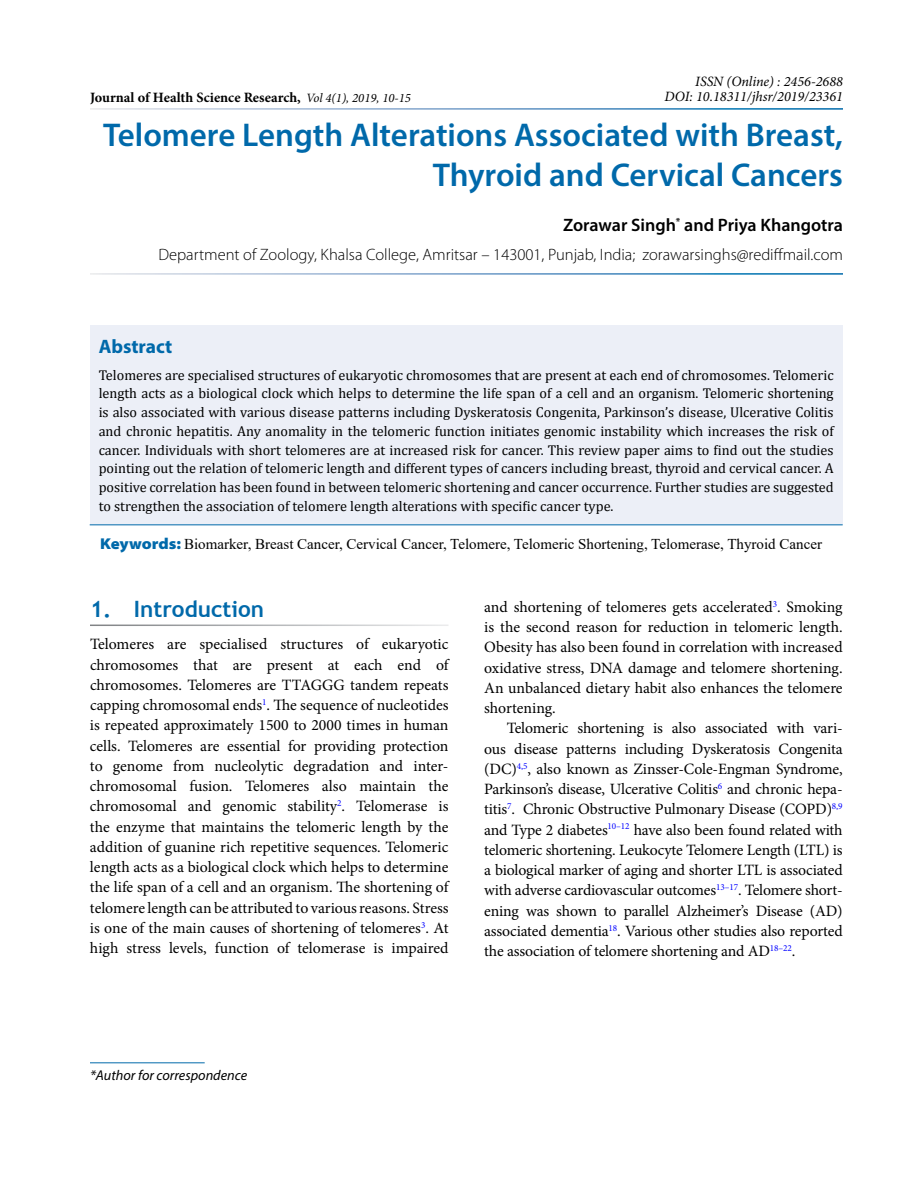
<style>
.page{position:relative;width:918px;height:1188px;background:#fff}
.page>*{position:absolute;margin:0;border:0;box-sizing:border-box;transform-origin:0 0}
.t1{font:600 33px/40.5px "Myriad Pro";color:#0069aa;text-align:right}
.t2{font:700 22.5px "Trebuchet MS";color:#0069aa}
.t3{font:700 19.5px "Myriad Pro";color:#0069aa}
.t4{font:600 18px "Myriad Pro";color:#000}
.t5{font:300 16.5px "Myriad Pro";color:#000}
.t6{font:15.75px/20.2px "Minion Pro";letter-spacing:-.005em;color:#000;text-align:justify}
.t7{font:15px "Times New Roman";color:#000}
.t8{font:14.25px/18.8px "Cambria";color:#000;text-align:justify}
.t9{font:italic 14.25px/15px "Minion Pro";color:#000;text-align:right}
.t10{font:700 14.25px "Minion Pro";color:#000}
.t11{font:italic 14.25px "Myriad Pro";color:#000}
.s1{font-weight:400;font-style:italic;font-size:12.75px}
.s2{font-family:"Myriad Pro";font-weight:900;font-stretch:semi-expanded;font-size:15.75px;color:#0069aa}
</style>
<div class="page">
<hr style="left:90px;top:1062px;width:115px;height:1px;background:#0069aa">
<div style="left:90px;top:325px;width:753px;height:199px;background:#eceff7"></div>
<hr style="left:90px;top:524px;width:753px;height:1px;background:#0069aa">
<p class="t9" style="left:665px;top:74px;width:180px">ISSN (Online) : 2456-2688<br>DOI: 10.18311/jhsr/2019/23361</p>
<h1 class="t1" style="left:103px;top:113px;width:741px">Telomere Length Alterations Associated with Breast,<br>Thyroid and Cervical Cancers</h1>
<p class="t4" style="left:563px;top:214px;width:281px">Zorawar Singh<sup>*</sup> and Priya Khangotra</p>
<p class="t5" style="left:158px;top:245px;width:686px">Department of Zoology, Khalsa College, Amritsar – 143001, Punjab, India; zorawarsinghs@rediffmail.com</p>
<p class="t10" style="left:90px;top:88px;width:323px">Journal of Health Science Research, <span class="s1">Vol 4(1), 2019, 10-15</span></p>
<p class="t3" style="left:99px;top:334px;width:75px">Abstract</p>
<p class="t8" style="left:99px;top:365px;width:737px">Telomeres are specialised structures of eukaryotic chromosomes that are present at each end of chromosomes. Telomeric length acts as a biological clock which helps to determine the life span of a cell and an organism. Telomeric shortening is also associated with various disease patterns including Dyskeratosis Congenita, Parkinson’s disease, Ulcerative Colitis and chronic hepatitis. Any anomality in the telomeric function initiates genomic instability which increases the risk of cancer. Individuals with short telomeres are at increased risk for cancer. This review paper aims to find out the studies pointing out the relation of telomeric length and different types of cancers including breast, thyroid and cervical cancer. A positive correlation has been found in between telomeric shortening and cancer occurrence. Further studies are suggested to strengthen the association of telomere length alterations with specific cancer type.</p>
<p class="t7" style="left:100px;top:534px;width:723px"><span class="s2">Keywords:</span> Biomarker, Breast Cancer, Cervical Cancer, Telomere, Telomeric Shortening, Telomerase, Thyroid Cancer</p>
<h2 class="t2" style="left:90px;top:595px;width:176px">1. Introduction</h2>
<p class="t6" style="left:90px;top:634px;width:360px">Telomeres are specialised structures of eukaryotic chromosomes that are present at each end of chromosomes. Telomeres are TTAGGG tandem repeats capping chromosomal ends<sup>1</sup>. The sequence of nucleotides is repeated approximately 1500 to 2000 times in human cells. Telomeres are essential for providing protection to genome from nucleolytic degradation and inter&shy;chromosomal fusion. Telomeres also maintain the chromosomal and genomic stability<sup>2</sup>. Telomerase is the enzyme that maintains the telomeric length by the addition of guanine rich repetitive sequences. Telomeric length acts as a biological clock which helps to determine the life span of a cell and an organism. The shortening of telomere length can be attributed to various reasons. Stress is one of the main causes of shortening of telomeres<sup>3</sup>. At high stress levels, function of telomerase is impaired</p>
<p class="t6" style="left:484px;top:597px;width:360px">and shortening of telomeres gets accelerated<sup>3</sup>. Smoking is the second reason for reduction in telomeric length.<br>Obesity has also been found in correlation with increased oxidative stress, DNA damage and telomere shortening.<br>An unbalanced dietary habit also enhances the telomere shortening.</p>
<p class="t6" style="left:484px;top:718px;width:360px;text-indent:23px">Telomeric shortening is also associated with vari&shy;ous disease patterns including Dyskeratosis Congenita (DC)<sup>4,5</sup>, also known as Zinsser-Cole-Engman Syndrome, Parkinson’s disease, Ulcerative Colitis<sup>6</sup> and chronic hepa&shy;titis<sup>7</sup>. Chronic Obstructive Pulmonary Disease (COPD)<sup>8,9 </sup>and Type 2 diabetes<sup>10–12</sup> have also been found related with telomeric shortening. Leukocyte Telomere Length (LTL) is a biological marker of aging and shorter LTL is associated with adverse cardiovascular outcomes<sup>13–17</sup>. Telomere short&shy;ening was shown to parallel Alzheimer’s Disease (AD) associated dementia<sup>18</sup>. Various other studies also reported the association of telomere shortening and AD<sup>18–22</sup>.</p>
<p class="t11" style="left:90px;top:1066px;width:159px">*Author for correspondence</p>
</div>
